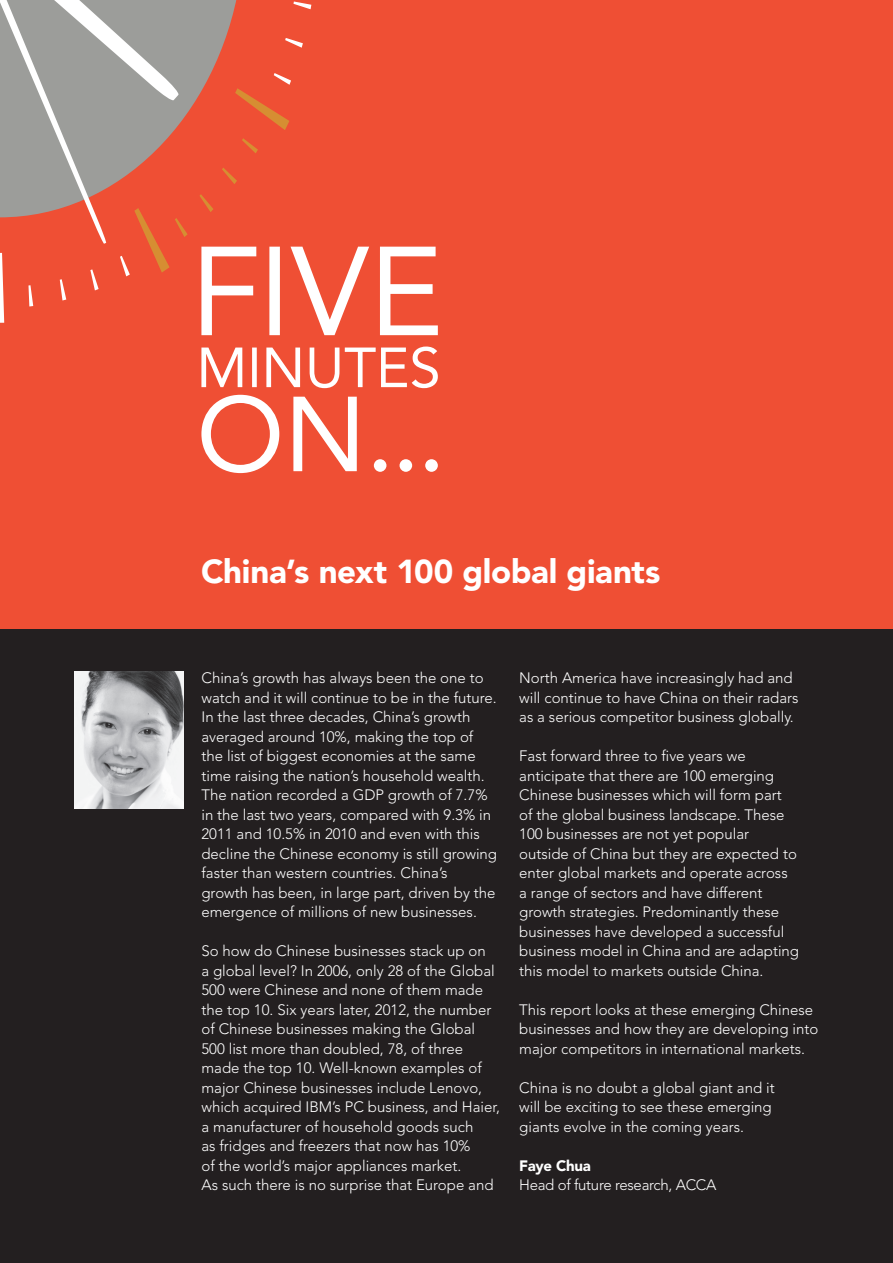
<style>
.page{position:relative;width:893px;height:1263px;background:#fff}
.page>*{position:absolute;margin:0;border:0;box-sizing:border-box;transform-origin:0 0}
.t1{font:900 33px "Avenir LT Std";letter-spacing:-.01em;color:#fff}
.t2{font:300 15px/19.5px "Avenir LT Std";color:#fff}
.t3{font:300 15px "Avenir LT Std";letter-spacing:-.02em;color:#fff}
.t4{font:900 15px "Avenir LT Std";letter-spacing:-.02em;color:#fff}
</style>
<div class="page">
<div style="left:0;top:0;width:893px;height:631px;background:#ef4f34"></div>
<div style="left:0;top:629px;width:893px;height:634px;background:#231f20"></div>
<svg style="left:188px;top:0;width:49px;height:168px"></svg>
<svg style="left:242px;top:138px;width:16px;height:15px"></svg>
<svg style="left:222px;top:168px;width:15px;height:16px"></svg>
<svg style="left:199px;top:194px;width:14px;height:18px"></svg>
<svg style="left:293px;top:2px;width:18px;height:7px"></svg>
<svg style="left:285px;top:38px;width:18px;height:10px"></svg>
<svg style="left:235px;top:73px;width:56px;height:57px"></svg>
<svg style="left:0;top:0;width:188px;height:323px"></svg>
<svg style="left:201px;top:395px;width:237px;height:78px"></svg>
<svg style="left:201px;top:247px;width:237px;height:88px"></svg>
<svg style="left:201px;top:346px;width:237px;height:42px"></svg>
<img style="left:74px;top:672px;width:109px;height:137px">
<h1 class="t1" style="left:201px;top:551px;width:461px">China’s next 100 global giants</h1>
<p class="t2" style="left:201px;top:668px;width:297px">China’s growth has always been the one to watch and it will continue to be in the future.<br>In the last three decades, China’s growth averaged around 10%, making the top of the list of biggest economies at the same time raising the nation’s household wealth.<br>The nation recorded a GDP growth of 7.7% in the last two years, compared with 9.3% in 2011 and 10.5% in 2010 and even with this decline the Chinese economy is still growing faster than western countries. China’s growth has been, in large part, driven by the emergence of millions of new businesses.</p>
<p class="t2" style="left:201px;top:941px;width:300px">So how do Chinese businesses stack up on<br>a global level? In 2006, only 28 of the Global 500 were Chinese and none of them made the top 10. Six years later, 2012, the number of Chinese businesses making the Global 500 list more than doubled, 78, of three made the top 10. Well-known examples of major Chinese businesses include Lenovo, which acquired IBM’s PC business, and Haier, a manufacturer of household goods such<br>as fridges and freezers that now has 10%<br>of the world’s major appliances market.<br>As such there is no surprise that Europe and</p>
<p class="t2" style="left:519px;top:668px;width:281px">North America have increasingly had and will continue to have China on their radars as a serious competitor business globally.</p>
<p class="t2" style="left:519px;top:746px;width:281px">Fast forward three to five years we anticipate that there are 100 emerging Chinese businesses which will form part<br>of the global business landscape. These 100 businesses are not yet popular outside of China but they are expected to enter global markets and operate across a range of sectors and have different growth strategies. Predominantly these businesses have developed a successful business model in China and are adapting this model to markets outside China.</p>
<p class="t2" style="left:519px;top:1000px;width:301px">This report looks at these emerging Chinese businesses and how they are developing into major competitors in international markets.</p>
<p class="t2" style="left:519px;top:1078px;width:257px">China is no doubt a global giant and it will be exciting to see these emerging giants evolve in the coming years.</p>
<p class="t4" style="left:519px;top:1156px;width:73px">Faye Chua</p>
<p class="t3" style="left:519px;top:1176px;width:199px">Head of future research, ACCA</p>
</div>
